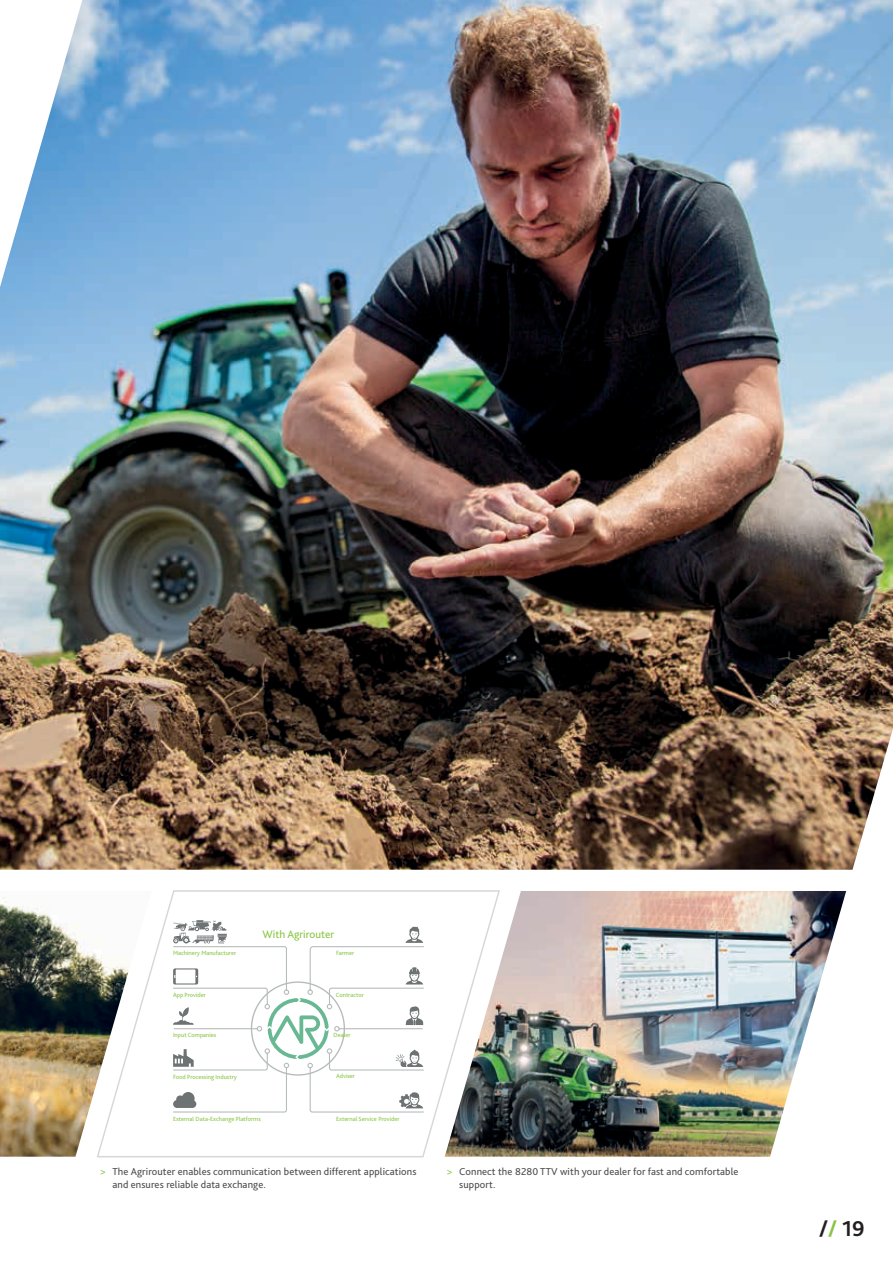
<style>
.page{position:relative;width:893px;height:1263px;background:#fff}
.page>*{position:absolute;margin:0;border:0;box-sizing:border-box;transform-origin:0 0}
.t1{font:700 22.5px "Bliss Pro";color:#231f20}
.t2{font:11.25px "Bliss Pro";color:#88c543}
.t3{font:10.5px/12.6px "Bliss Pro";letter-spacing:.01em;color:#4d4d4f}
.t4{font:6.3px "Bliss Pro";color:#88c543}
.s1{color:#88c543}
</style>
<div class="page">
<img style="left:0;top:0;width:893px;height:870px">
<img style="left:501px;top:891px;width:345px;height:266px">
<img style="left:0;top:898px;width:96px;height:259px">
<svg style="left:96px;top:890px;width:405px;height:268px"></svg>
<svg style="left:172px;top:920px;width:252px;height:193px"></svg>
<p class="t2" style="left:263px;top:927px;width:73px">With Agrirouter</p>
<p class="t4" style="left:173px;top:949px;width:65px">Machinery Manufacturer</p>
<p class="t4" style="left:173px;top:990px;width:34px">App Provider</p>
<p class="t4" style="left:173px;top:1031px;width:45px">Input Companies</p>
<p class="t4" style="left:173px;top:1072px;width:65px">Food Processing Industry</p>
<p class="t4" style="left:173px;top:1115px;width:89px">External Data-Exchange Platforms</p>
<p class="t4" style="left:336px;top:1115px;width:65px">External Service Provider</p>
<p class="t4" style="left:336px;top:949px;width:20px">Farmer</p>
<p class="t4" style="left:336px;top:990px;width:30px">Contractor</p>
<p class="t4" style="left:334px;top:1031px;width:18px">Dealer</p>
<p class="t4" style="left:336px;top:1072px;width:20px">Adviser</p>
<p class="t3" style="left:112px;top:1165px;width:306px;text-indent:-13px"><span class="s1">&gt;</span> The Agrirouter enables communication between different applications and ensures reliable data exchange.</p>
<p class="t3" style="left:459px;top:1165px;width:281px;text-indent:-13px"><span class="s1">&gt;</span> Connect the 8280 TTV with your dealer for fast and comfortable support.</p>
<h1 class="t1" style="left:819px;top:1215px;width:47px">/<span class="s1">/</span> 19</h1>
</div>
